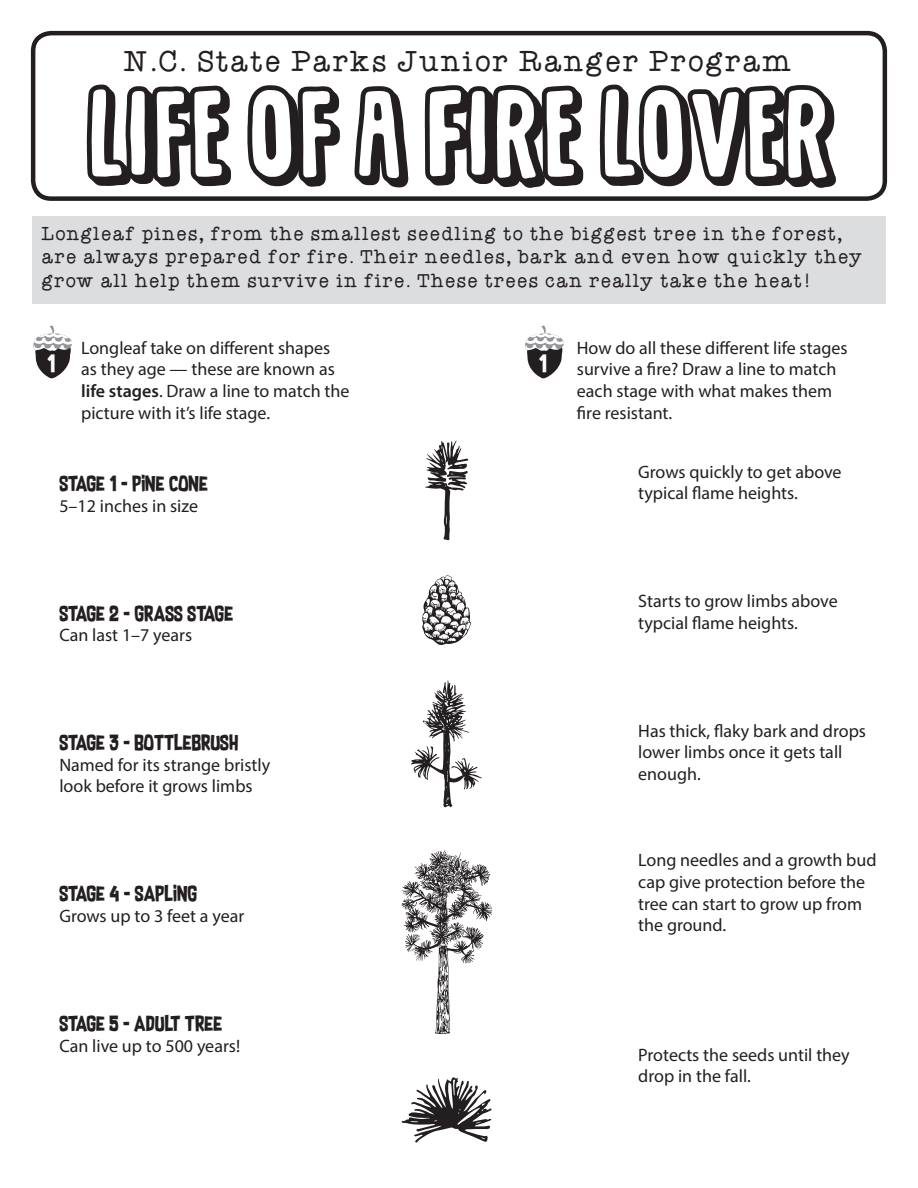
<style>
.page{position:relative;width:918px;height:1188px;background:#fff}
.page>*{position:absolute;margin:0;border:0;box-sizing:border-box;transform-origin:0 0}
.t1{font:96px "Sugarpunch DEMO";color:#231f20}
.t2{font:30px "KB Youre Just My Type";color:#231f20}
.t3{font:20.7px "Supersonic Rocketship";color:#fff}
.t4{font:19.5px/23.4px "KB Youre Just My Type";color:#231f20}
.t5{font:18px/21.6px "Myriad Pro";color:#231f20}
.t6{font:18px "Supersonic Rocketship";color:#231f20}
.s1{font-weight:600}
</style>
<div class="page">
<svg style="left:525px;top:325px;width:39px;height:54px"></svg>
<div style="left:32px;top:216px;width:854px;height:87px;background:#dcdddf"></div>
<div style="left:31px;top:31px;width:856px;height:170px;border:4px solid #231f20;border-radius:18px"></div>
<svg style="left:401px;top:850px;width:91px;height:184px"></svg>
<svg style="left:411px;top:680px;width:71px;height:128px"></svg>
<svg style="left:425px;top:440px;width:43px;height:100px"></svg>
<svg style="left:402px;top:1077px;width:90px;height:66px"></svg>
<svg style="left:422px;top:575px;width:49px;height:70px"></svg>
<svg style="left:33px;top:325px;width:39px;height:54px"></svg>
<h2 class="t2" style="left:124px;top:47px;width:671px">N.C. State Parks Junior Ranger Program</h2>
<h1 class="t1" style="left:87px;top:61px;width:748px">LIFE OF A FIRE LOVER</h1>
<p class="t4" style="left:42px;top:223px;width:823px">Longleaf pines, from the smallest seedling to the biggest tree in the forest, are always prepared for fire. Their needles, bark and even how quickly they grow all help them survive in fire. These trees can really take the heat!</p>
<p class="t3" style="left:47px;top:347px;width:10px">1</p>
<p class="t5" style="left:81px;top:337px;width:270px">Longleaf take on different shapes as they age — these are known as <span class="s1">life stages</span>. Draw a line to match the picture with it’s life stage.</p>
<p class="t5" style="left:577px;top:337px;width:272px">How do all these different life stages survive a fire? Draw a line to match each stage with what makes them fire resistant.</p>
<p class="t3" style="left:539px;top:347px;width:10px">1</p>
<p class="t6" style="left:59px;top:469px;width:150px">STAGE 1 - PINE CONE</p>
<p class="t5" style="left:59px;top:494px;width:140px">5–12 inches in size</p>
<p class="t6" style="left:59px;top:599px;width:175px">STAGE 2 - GRASS STAGE</p>
<p class="t5" style="left:59px;top:624px;width:134px">Can last 1–7 years</p>
<p class="t6" style="left:59px;top:729px;width:181px">STAGE 3 - BOTTLEBRUSH</p>
<p class="t5" style="left:59px;top:754px;width:212px">Named for its strange bristly look before it grows limbs</p>
<p class="t6" style="left:59px;top:880px;width:140px">STAGE 4 - SAPLING</p>
<p class="t5" style="left:59px;top:905px;width:186px">Grows up to 3 feet a year</p>
<p class="t6" style="left:59px;top:1009px;width:165px">STAGE 5 - ADULT TREE</p>
<p class="t5" style="left:59px;top:1034px;width:182px">Can live up to 500 years!</p>
<p class="t5" style="left:638px;top:460px;width:205px">Grows quickly to get above typical flame heights.</p>
<p class="t5" style="left:638px;top:590px;width:201px">Starts to grow limbs above typcial flame heights.</p>
<p class="t5" style="left:638px;top:720px;width:229px">Has thick, flaky bark and drops lower limbs once it gets tall enough.</p>
<p class="t5" style="left:638px;top:849px;width:240px">Long needles and a growth bud cap give protection before the tree can start to grow up from the ground.</p>
<p class="t5" style="left:638px;top:1044px;width:213px">Protects the seeds until they drop in the fall.</p>
</div>
